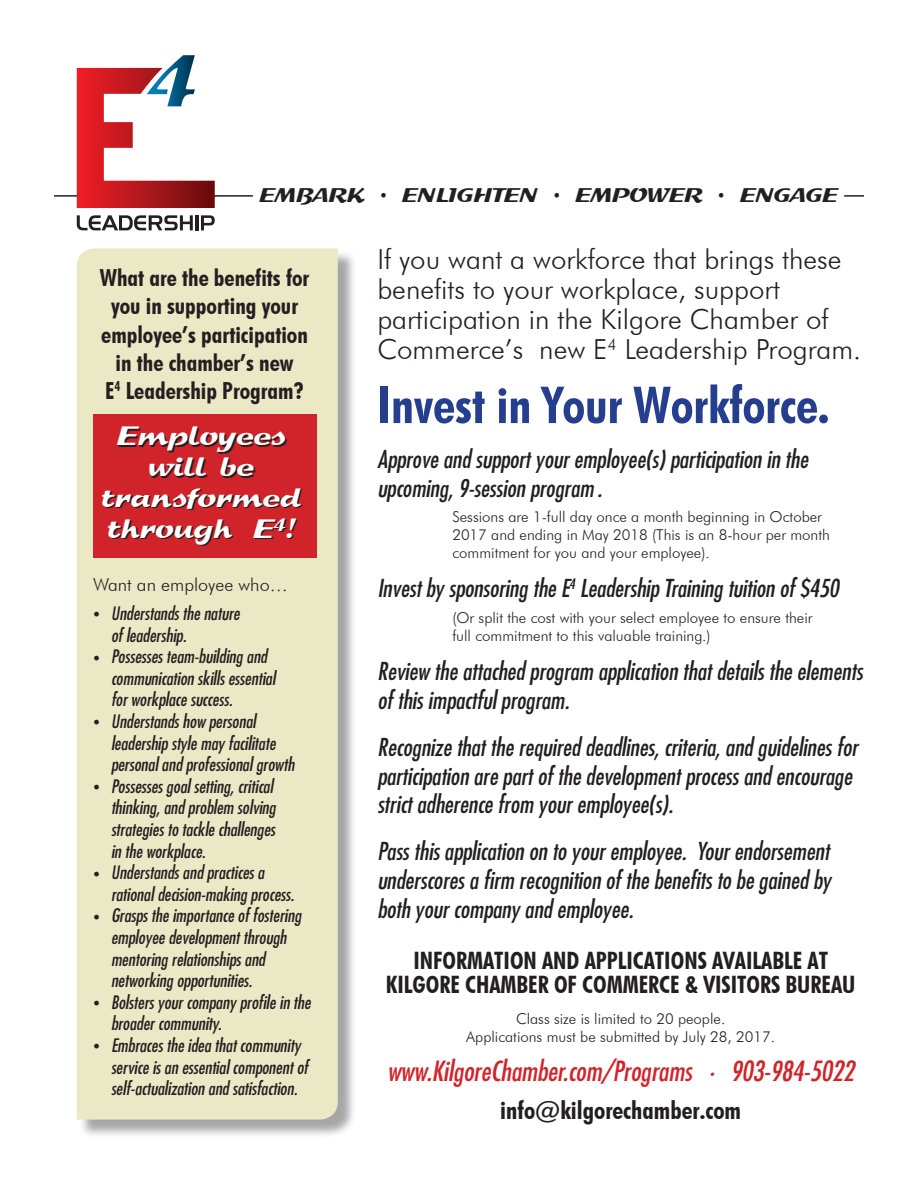
<style>
.page{position:relative;width:918px;height:1188px;background:#fff}
.page>*{position:absolute;margin:0;border:0;box-sizing:border-box;transform-origin:0 0}
.t1{font:700 condensed 51px "Futura BT";color:#253f8e}
.t2{font:28.95px/30.8px "Splash";color:#fff}
.t3{font:300 27.6px/30px "Futura BT";color:#231f20}
.t4{font:italic condensed 27px "Futura";color:#d1232a}
.t5{font:700 condensed 25.2px "Futura BT";color:#231f20}
.t6{font:italic condensed 24px/28.8px "Futura";color:#231f20}
.t7{font:700 condensed 24px "Futura BT";color:#231f20}
.t8{font:700 condensed 23.55px/28.2px "Futura BT";color:#231f20;text-align:center}
.t9{font:21.6px "Splash";color:#231f20}
.t10{font:italic condensed 18px/21.6px "Futura";color:#231f20;text-align:right}
.t11{font:300 18px "Futura BT";color:#231f20}
.Paragraph_Style_1{font:300 15px/18px "Futura BT";color:#231f20}
.s1{font-family:"Minion Pro";font-style:normal;font-stretch:normal}
</style>
<div class="page">
<hr style="left:54px;top:195px;width:199px;height:2px;background:#231f20">
<hr style="left:844px;top:195px;width:20px;height:2px;background:#231f20">
<div style="left:79px;top:251px;width:277px;height:887px;background:#231f20;opacity:.4"></div>
<div style="left:77px;top:248px;width:261px;height:872px;background:#ebe8c5"></div>
<div style="left:93px;top:414px;width:223px;height:143px;background:#d1232a"></div>
<svg style="left:77px;top:55px;width:138px;height:153px"></svg>
<svg style="left:77px;top:215px;width:116px;height:15px"></svg>
<hr style="left:195px;top:215px;width:3px;height:15px;background:#231f20">
<svg style="left:201px;top:215px;width:14px;height:15px"></svg>
<p class="t9" style="left:259px;top:185px;width:580px">EMBARK • ENLIGHTEN • EMPOWER • ENGAGE</p>
<p class="t8" style="left:100px;top:263px;width:211px">What are the benefits for you in supporting your employee’s participation</p>
<p class="t8" style="left:116px;top:348px;width:179px">in the chamber’s new</p>
<p class="t8" style="left:105px;top:376px;width:200px">E<sup>4</sup> Leadership Program?</p>
<p class="t2" style="left:117px;top:422px;width:170px">Employees</p>
<p class="t2" style="left:149px;top:452px;width:107px">will be</p>
<p class="t2" style="left:102px;top:483px;width:200px">transformed through E<sup>4</sup>!</p>
<p class="t11" style="left:93px;top:573px;width:196px">Want an employee who…</p>
<p class="t10" style="left:93px;top:602px;width:148px"><span class="s1">•</span> Understands the nature</p>
<p class="t10" style="left:111px;top:624px;width:77px">of leadership.</p>
<p class="t10" style="left:93px;top:645px;width:176px"><span class="s1">•</span> Possesses team-building and</p>
<p class="t10" style="left:111px;top:667px;width:166px">communication skills essential</p>
<p class="t10" style="left:111px;top:688px;width:123px">for workplace success.</p>
<p class="t10" style="left:93px;top:710px;width:164px"><span class="s1">•</span> Understands how personal</p>
<p class="t10" style="left:111px;top:732px;width:166px">leadership style may facilitate</p>
<p class="t10" style="left:111px;top:753px;width:185px">personal and professional growth</p>
<p class="t10" style="left:93px;top:775px;width:184px"><span class="s1">•</span> Possesses goal setting, critical thinking, and problem solving</p>
<p class="t10" style="left:111px;top:818px;width:166px">strategies to tackle challenges</p>
<p class="t10" style="left:111px;top:840px;width:96px">in the workplace.</p>
<p class="t10" style="left:93px;top:861px;width:173px"><span class="s1">•</span> Understands and practices a</p>
<p class="t10" style="left:111px;top:883px;width:185px">rational decision-making process.</p>
<p class="t10" style="left:93px;top:904px;width:210px"><span class="s1">•</span> Grasps the importance of fostering</p>
<p class="t10" style="left:111px;top:926px;width:177px">employee development through</p>
<p class="t10" style="left:111px;top:948px;width:156px">mentoring relationships and</p>
<p class="t10" style="left:111px;top:969px;width:143px">networking opportunities.</p>
<p class="t10" style="left:93px;top:991px;width:219px"><span class="s1">•</span> Bolsters your company profile in the</p>
<p class="t10" style="left:111px;top:1012px;width:112px">broader community.</p>
<p class="t10" style="left:93px;top:1034px;width:209px"><span class="s1">•</span> Embraces the idea that community</p>
<p class="t10" style="left:111px;top:1056px;width:199px">service is an essential component of</p>
<p class="t10" style="left:111px;top:1077px;width:188px">self-actualization and satisfaction.</p>
<p class="t3" style="left:377px;top:244px;width:485px">If you want a workforce that brings these benefits to your workplace, support participation in the Kilgore Chamber of Commerce’s new E<sup>4</sup> Leadership Program.</p>
<p class="t1" style="left:377px;top:374px;width:453px">Invest in Your Workforce.</p>
<p class="t6" style="left:377px;top:444px;width:432px">Approve and support your employee(s) participation in the upcoming, 9-session program .</p>
<p class="Paragraph_Style_1" style="left:452px;top:508px;width:379px">Sessions are 1-full day once a month beginning in October<br>2017 and ending in May 2018 (This is an 8-hour per month commitment for you and your employee).</p>
<p class="t6" style="left:377px;top:573px;width:463px">Invest by sponsoring the E<sup>4</sup> Leadership Training tuition of $450</p>
<p class="Paragraph_Style_1" style="left:452px;top:608px;width:362px">(Or split the cost with your select employee to ensure their</p>
<p class="Paragraph_Style_1" style="left:452px;top:626px;width:260px">full commitment to this valuable training.)</p>
<p class="t6" style="left:377px;top:656px;width:487px">Review the attached program application that details the elements of this impactful program.</p>
<p class="t6" style="left:377px;top:732px;width:482px">Recognize that the required deadlines, criteria, and guidelines for participation are part of the development process and encourage strict adherence from your employee(s).</p>
<p class="t6" style="left:377px;top:836px;width:455px;text-align:justify">Pass this application on to your employee. Your endorsement underscores a firm recognition of the benefits to be gained by both your company and employee.</p>
<p class="t7" style="left:413px;top:946px;width:416px">INFORMATION AND APPLICATIONS AVAILABLE AT</p>
<p class="t7" style="left:386px;top:970px;width:471px">KILGORE CHAMBER OF COMMERCE &amp; VISITORS BUREAU</p>
<p class="Paragraph_Style_1" style="left:516px;top:1010px;width:211px">Class size is limited to 20 people.</p>
<p class="Paragraph_Style_1" style="left:466px;top:1028px;width:310px">Applications must be submitted by July 28, 2017.</p>
<p class="t4" style="left:387px;top:1053px;width:468px">www.KilgoreChamber.com/Programs • 903-984-5022</p>
<p class="t5" style="left:500px;top:1095px;width:242px">info@kilgorechamber.com</p>
</div>
